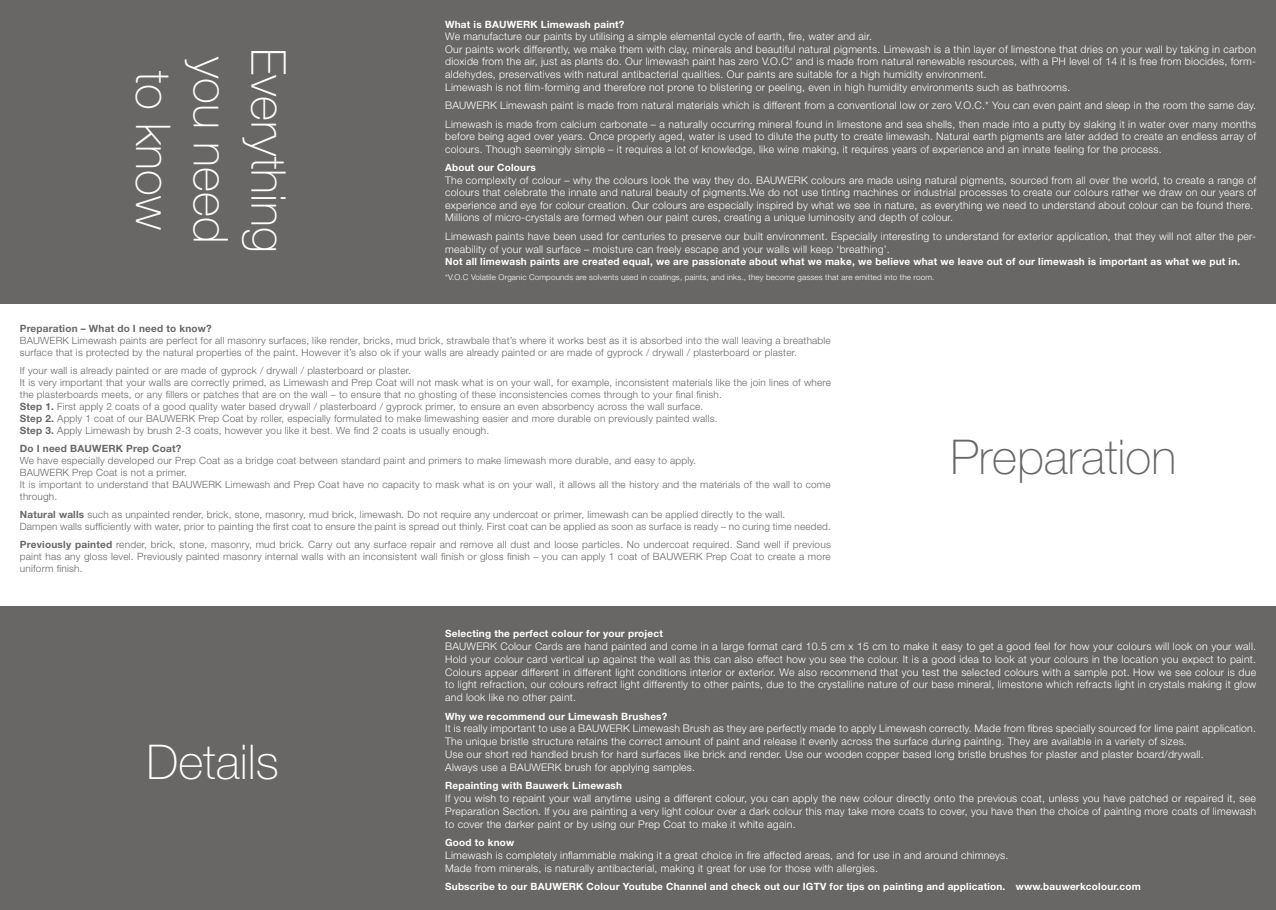
<style>
.page{position:relative;width:1276px;height:910px;background:#fff}
.page>*{position:absolute;margin:0;border:0;box-sizing:border-box;transform-origin:0 0}
.t1{font:100 48px "Helvetica Neue";color:#fff}
.t2{font:100 48px "Helvetica Neue";color:#686766}
.t3{font:300 10.5px/12.8px "Helvetica Neue";letter-spacing:.02em;color:#fff}
.t4{font:300 10px/12px "Helvetica Neue";letter-spacing:.02em;color:#686766}
.t5{font:700 10px "Helvetica Neue";letter-spacing:.02em;color:#fff}
.t6{font:700 10px "Helvetica Neue";letter-spacing:.02em;color:#686766}
.t7{font:300 8px "Helvetica Neue";letter-spacing:.02em;color:#fff}
.s1{font-weight:700}
</style>
<div class="page">
<div style="left:0;top:0;width:1276px;height:303px;background:#686766"></div>
<div style="left:0;top:607px;width:1276px;height:303px;background:#686766"></div>
<h1 class="t1" style="left:181px;top:71px;width:160px;rotate:90deg">to know</h1>
<h1 class="t1" style="left:238px;top:57px;width:188px;rotate:90deg">you need</h1>
<h1 class="t1" style="left:296px;top:48px;width:206px;rotate:90deg">Everything</h1>
<p class="t5" style="left:445px;top:18px;width:181px">What is BAUWERK Limewash paint?</p>
<p class="t3" style="left:445px;top:30px;width:812px">We manufacture our paints by utilising a simple elemental cycle of earth, fire, water and air.<br>Our paints work differently, we make them with clay, minerals and beautiful natural pigments. Limewash is a thin layer of limestone that dries on your wall by taking in carbon dioxide from the air, just as plants do. Our limewash paint has zero V.O.C* and is made from natural renewable resources, with a PH level of 14 it is free from biocides, form&shy;aldehydes, preservatives with natural antibacterial qualities. Our paints are suitable for a high humidity environment.<br>Limewash is not film-forming and therefore not prone to blistering or peeling, even in high humidity environments such as bathrooms.</p>
<p class="t3" style="left:445px;top:96px;width:812px;line-height:18.6px">BAUWERK Limewash paint is made from natural materials which is different from a conventional low or zero V.O.C.* You can even paint and sleep in the room the same day.<br>Limewash is made from calcium carbonate – a naturally occurring mineral found in limestone and sea shells, then made into a putty by slaking it in water over many months</p>
<p class="t3" style="left:445px;top:130px;width:812px">before being aged over years. Once properly aged, water is used to dilute the putty to create limewash. Natural earth pigments are later added to create an endless array of colours. Though seemingly simple – it requires a lot of knowledge, like wine making, it requires years of experience and an innate feeling for the process.</p>
<p class="t5" style="left:445px;top:161px;width:92px">About our Colours</p>
<p class="t3" style="left:445px;top:173px;width:812px">The complexity of colour – why the colours look the way they do. BAUWERK colours are made using natural pigments, sourced from all over the world, to create a range of colours that celebrate the innate and natural beauty of pigments.We do not use tinting machines or industrial processes to create our colours rather we draw on our years of experience and eye for colour creation. Our colours are especially inspired by what we see in nature, as everything we need to understand about colour can be found there.<br>Millions of micro-crystals are formed when our paint cures, creating a unique luminosity and depth of colour.</p>
<p class="t3" style="left:445px;top:230px;width:812px">Limewash paints have been used for centuries to preserve our built environment. Especially interesting to understand for exterior application, that they will not alter the per&shy;meability of your wall surface – moisture can freely escape and your walls will keep ‘breathing’.</p>
<p class="t5" style="left:445px;top:255px;width:796px">Not all limewash paints are created equal, we are passionate about what we make, we believe what we leave out of our limewash is important as what we put in.</p>
<p class="t7" style="left:445px;top:273px;width:491px">*V.O.C Volatile Organic Compounds are solvents used in coatings, paints, and inks., they become gasses that are emitted into the room.</p>
<p class="t6" style="left:20px;top:322px;width:193px">Preparation – What do I need to know?</p>
<p class="t4" style="left:20px;top:334px;width:812px">BAUWERK Limewash paints are perfect for all masonry surfaces, like render, bricks, mud brick, strawbale that’s where it works best as it is absorbed into the wall leaving a breathable surface that is protected by the natural properties of the paint. However it’s also ok if your walls are already painted or are made of gyprock / drywall / plasterboard or plaster.</p>
<p class="t4" style="left:20px;top:364px;width:812px">If your wall is already painted or are made of gyprock / drywall / plasterboard or plaster.<br>It is very important that your walls are correctly primed, as Limewash and Prep Coat will not mask what is on your wall, for example, inconsistent materials like the join lines of where the plasterboards meets, or any fillers or patches that are on the wall – to ensure that no ghosting of these inconsistencies comes through to your final finish.<br><span class="s1">Step 1.</span> First apply 2 coats of a good quality water based drywall / plasterboard / gyprock primer, to ensure an even absorbency across the wall surface.<br><span class="s1">Step 2.</span> Apply 1 coat of our BAUWERK Prep Coat by roller, especially formulated to make limewashing easier and more durable on previously painted walls.<br><span class="s1">Step 3.</span> Apply Limewash by brush 2-3 coats, however you like it best. We find 2 coats is usually enough.</p>
<p class="t6" style="left:20px;top:442px;width:163px">Do I need BAUWERK Prep Coat?</p>
<p class="t4" style="left:20px;top:454px;width:812px">We have especially developed our Prep Coat as a bridge coat between standard paint and primers to make limewash more durable, and easy to apply.<br>BAUWERK Prep Coat is not a primer.<br>It is important to understand that BAUWERK Limewash and Prep Coat have no capacity to mask what is on your wall, it allows all the history and the materials of the wall to come through.</p>
<p class="t4" style="left:20px;top:508px;width:812px"><span class="s1">Natural walls</span> such as unpainted render, brick, stone, masonry, mud brick, limewash. Do not require any undercoat or primer, limewash can be applied directly to the wall.<br>Dampen walls sufficiently with water, prior to painting the first coat to ensure the paint is spread out thinly. First coat can be applied as soon as surface is ready – no curing time needed.</p>
<p class="t4" style="left:20px;top:538px;width:812px;text-align:justify"><span class="s1">Previously painted</span> render, brick, stone, masonry, mud brick. Carry out any surface repair and remove all dust and loose particles. No undercoat required. Sand well if previous paint has any gloss level. Previously painted masonry internal walls with an inconsistent wall finish or gloss finish – you can apply 1 coat of BAUWERK Prep Coat to create a more uniform finish.</p>
<h1 class="t2" style="left:950px;top:429px;width:227px">Preparation</h1>
<h1 class="t1" style="left:146px;top:734px;width:134px">Details</h1>
<p class="t5" style="left:445px;top:627px;width:219px">Selecting the perfect colour for your project</p>
<p class="t3" style="left:445px;top:640px;width:812px;text-align:justify">BAUWERK Colour Cards are hand painted and come in a large format card 10.5 cm x 15 cm to make it easy to get a good feel for how your colours will look on your wall.<br>Hold your colour card vertical up against the wall as this can also effect how you see the colour. It is a good idea to look at your colours in the location you expect to paint.<br>Colours appear different in different light conditions interior or exterior. We also recommend that you test the selected colours with a sample pot. How we see colour is due to light refraction, our colours refract light differently to other paints, due to the crystalline nature of our base mineral, limestone which refracts light in crystals making it glow and look like no other paint.</p>
<p class="t5" style="left:445px;top:710px;width:224px">Why we recommend our Limewash Brushes?</p>
<p class="t3" style="left:445px;top:722px;width:812px">It is really important to use a BAUWERK Limewash Brush as they are perfectly made to apply Limewash correctly. Made from fibres specially sourced for lime paint application.<br>The unique bristle structure retains the correct amount of paint and release it evenly across the surface during painting. They are available in a variety of sizes.<br>Use our short red handled brush for hard surfaces like brick and render. Use our wooden copper based long bristle brushes for plaster and plaster board/drywall.<br>Always use a BAUWERK brush for applying samples.</p>
<p class="t5" style="left:445px;top:779px;width:178px">Repainting with Bauwerk Limewash</p>
<p class="t3" style="left:445px;top:792px;width:812px;text-align:justify">If you wish to repaint your wall anytime using a different colour, you can apply the new colour directly onto the previous coat, unless you have patched or repaired it, see Preparation Section. If you are painting a very light colour over a dark colour this may take more coats to cover, you have then the choice of painting more coats of limewash to cover the darker paint or by using our Prep Coat to make it white again.</p>
<p class="t5" style="left:445px;top:836px;width:71px">Good to know</p>
<p class="t3" style="left:445px;top:848px;width:565px">Limewash is completely inflammable making it a great choice in fire affected areas, and for use in and around chimneys.<br>Made from minerals, is naturally antibacterial, making it great for use for those with allergies.</p>
<p class="t5" style="left:445px;top:880px;width:697px">Subscribe to our BAUWERK Colour Youtube Channel and check out our IGTV for tips on painting and application. www.bauwerkcolour.com</p>
</div>
